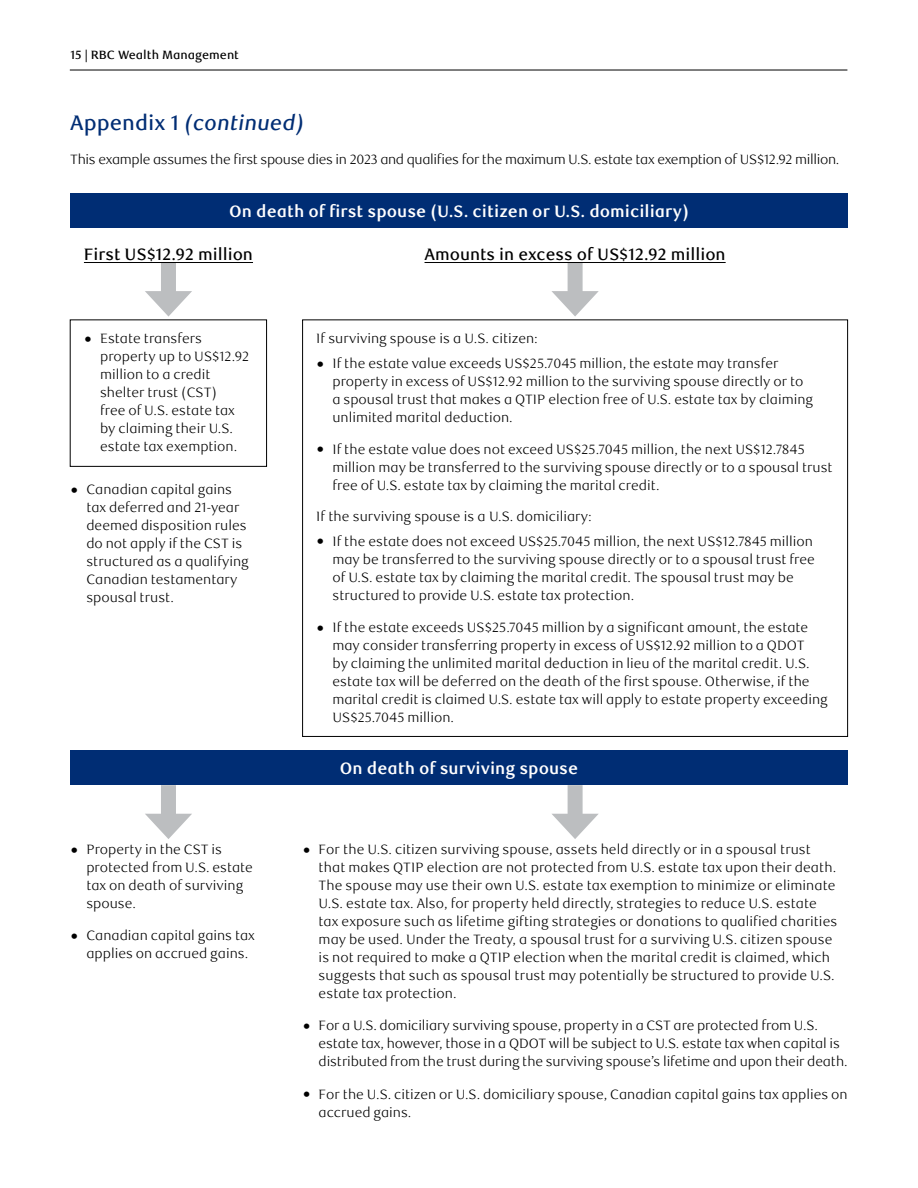
<style>
.page{position:relative;width:918px;height:1188px;background:#fff}
.page>*{position:absolute;margin:0;border:0;box-sizing:border-box;transform-origin:0 0}
.t1{font:italic 500 21px "RBC Text";color:#002d74}
.t2{font:700 16.5px "RBC Text";color:#fff}
.t3{font:500 16.5px "RBC Text";color:#000}
._5-Body_Copy{font:300 13.5px/18px "RBC Text";color:#000}
._5-Body_Copy-2{font:300 13.5px "RBC Text";letter-spacing:-.025em;color:#000}
.t4{font:500 12px "RBC Text";color:#000}
.s1{font-style:normal}
.s2{font-weight:400;font-size:24px}
</style>
<div class="page">
<hr style="left:70px;top:70px;width:777px;height:1px;background:#000">
<div style="left:568px;top:263px;width:15px;height:38px;background:#bcbec0"></div>
<svg style="left:551px;top:291px;width:48px;height:26px"></svg>
<div style="left:161px;top:263px;width:15px;height:38px;background:#bcbec0"></div>
<svg style="left:145px;top:291px;width:47px;height:26px"></svg>
<div style="left:568px;top:785px;width:15px;height:39px;background:#bcbec0"></div>
<svg style="left:552px;top:814px;width:46px;height:25px"></svg>
<div style="left:161px;top:785px;width:15px;height:39px;background:#bcbec0"></div>
<svg style="left:145px;top:814px;width:47px;height:25px"></svg>
<div style="left:70px;top:193px;width:778px;height:35px;background:#002d74"></div>
<hr style="left:84px;top:262px;width:169px;height:1px;background:#000">
<div style="left:70px;top:320px;width:197px;height:147px;border:1px solid #000"></div>
<hr style="left:425px;top:262px;width:301px;height:1px;background:#000">
<div style="left:70px;top:751px;width:778px;height:34px;background:#002d74"></div>
<p class="t4" style="left:70px;top:47px;width:170px">15 | RBC Wealth Management</p>
<h1 class="t1" style="left:70px;top:110px;width:236px"><span class="s1">Appendix 1</span> (continued)</h1>
<p class="_5-Body_Copy-2" style="left:70px;top:152px;width:771px">This example assumes the first spouse dies in 2023 and qualifies for the maximum U.S. estate tax exemption of US$12.92 million.</p>
<h2 class="t2" style="left:229px;top:201px;width:461px">On death of first spouse (U.S. citizen or U.S. domiciliary)</h2>
<p class="t3" style="left:84px;top:244px;width:171px">First US$12.92 million</p>
<p class="t3" style="left:425px;top:244px;width:303px">Amounts in excess of US$12.92 million</p>
<p class="_5-Body_Copy" style="left:100px;top:330px;width:151px;text-indent:-16px"><span class="s2">•</span> Estate transfers property up to US$12.92 million to a credit shelter trust (CST)<br>free of U.S. estate tax by claiming their U.S. estate tax exemption.</p>
<p class="_5-Body_Copy" style="left:86px;top:481px;width:164px;text-indent:-16px"><span class="s2">•</span> Canadian capital gains tax deferred and 21-year deemed disposition rules do not apply if the CST is structured as a qualifying<br>Canadian testamentary spousal trust.</p>
<p class="_5-Body_Copy" style="left:86px;top:841px;width:168px;text-indent:-16px"><span class="s2">•</span> Property in the CST is protected from U.S. estate tax on death of surviving spouse.</p>
<p class="_5-Body_Copy" style="left:86px;top:927px;width:170px;text-indent:-16px"><span class="s2">•</span> Canadian capital gains tax applies on accrued gains.</p>
<p class="_5-Body_Copy" style="left:316px;top:330px;width:223px">If surviving spouse is a U.S. citizen:</p>
<p class="_5-Body_Copy" style="left:332px;top:355px;width:482px;text-indent:-16px"><span class="s2">•</span> If the estate value exceeds US$25.7045 million, the estate may transfer property in excess of US$12.92 million to the surviving spouse directly or to a spousal trust that makes a QTIP election free of U.S. estate tax by claiming unlimited marital deduction.</p>
<p class="_5-Body_Copy" style="left:332px;top:440px;width:502px;text-indent:-16px"><span class="s2">•</span> If the estate value does not exceed US$25.7045 million, the next US$12.7845 million may be transferred to the surviving spouse directly or to a spousal trust free of U.S. estate tax by claiming the marital credit.</p>
<p class="_5-Body_Copy" style="left:316px;top:508px;width:277px">If the surviving spouse is a U.S. domiciliary:</p>
<p class="_5-Body_Copy" style="left:332px;top:532px;width:484px;text-indent:-16px"><span class="s2">•</span> If the estate does not exceed US$25.7045 million, the next US$12.7845 million may be transferred to the surviving spouse directly or to a spousal trust free of U.S. estate tax by claiming the marital credit. The spousal trust may be structured to provide U.S. estate tax protection.</p>
<p class="_5-Body_Copy" style="left:332px;top:619px;width:497px;text-indent:-16px"><span class="s2">•</span> If the estate exceeds US$25.7045 million by a significant amount, the estate may consider transferring property in excess of US$12.92 million to a QDOT<br>by claiming the unlimited marital deduction in lieu of the marital credit. U.S. estate tax will be deferred on the death of the first spouse. Otherwise, if the marital credit is claimed U.S. estate tax will apply to estate property exceeding US$25.7045 million.</p>
<h2 class="t2" style="left:340px;top:758px;width:240px">On death of surviving spouse</h2>
<p class="_5-Body_Copy" style="left:319px;top:841px;width:520px;text-indent:-16px"><span class="s2">•</span> For the U.S. citizen surviving spouse, assets held directly or in a spousal trust that makes QTIP election are not protected from U.S. estate tax upon their death.<br>The spouse may use their own U.S. estate tax exemption to minimize or eliminate U.S. estate tax. Also, for property held directly, strategies to reduce U.S. estate tax exposure such as lifetime gifting strategies or donations to qualified charities may be used. Under the Treaty, a spousal trust for a surviving U.S. citizen spouse is not required to make a QTIP election when the marital credit is claimed, which suggests that such as spousal trust may potentially be structured to provide U.S. estate tax protection.</p>
<p class="_5-Body_Copy" style="left:319px;top:1017px;width:531px;text-indent:-16px"><span class="s2">•</span> For a U.S. domiciliary surviving spouse, property in a CST are protected from U.S. estate tax, however, those in a QDOT will be subject to U.S. estate tax when capital is distributed from the trust during the surviving spouse’s lifetime and upon their death.</p>
<p class="_5-Body_Copy" style="left:319px;top:1085px;width:531px;text-indent:-16px"><span class="s2">•</span> For the U.S. citizen or U.S. domiciliary spouse, Canadian capital gains tax applies on accrued gains.</p>
</div>
